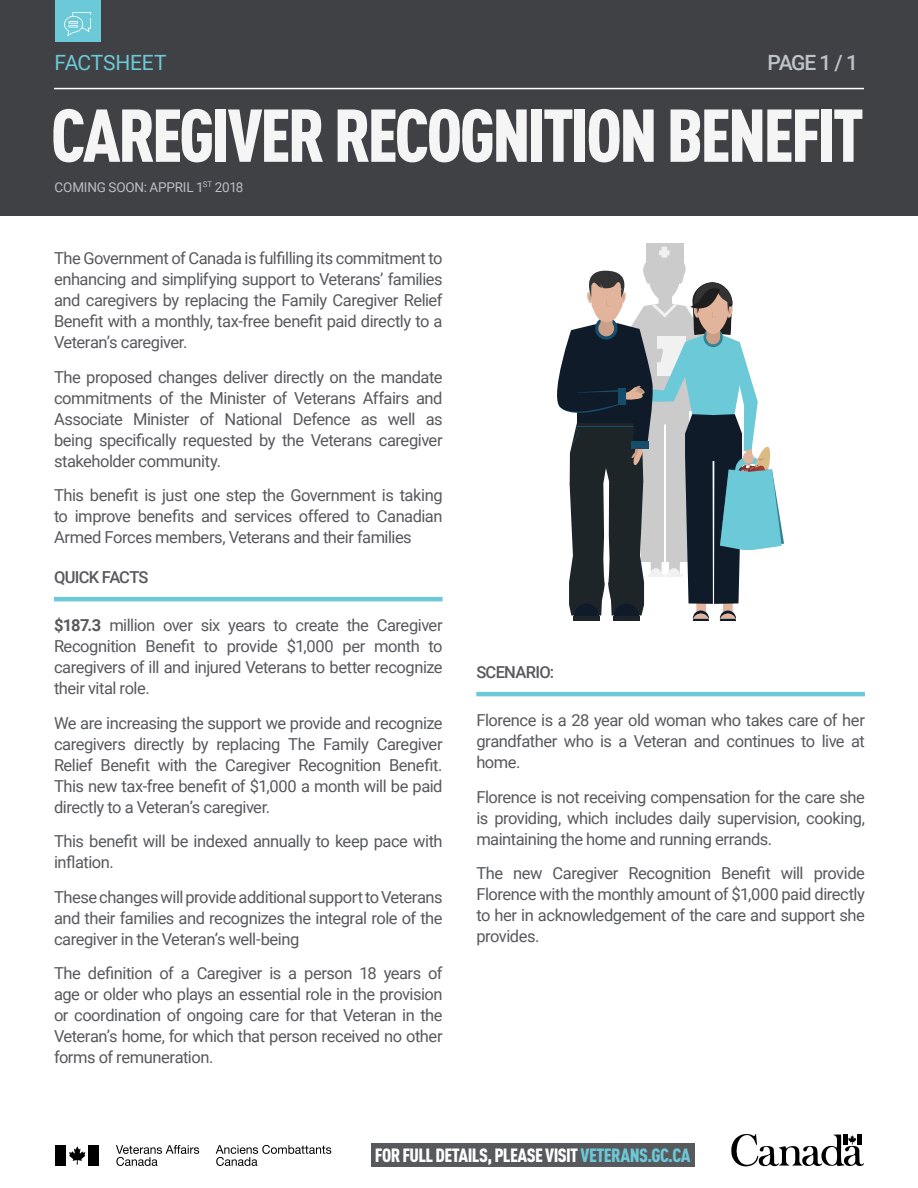
<style>
.page{position:relative;width:918px;height:1188px;background:#fff}
.page>*{position:absolute;margin:0;border:0;box-sizing:border-box;transform-origin:0 0}
.t1{font:900 73.5px "DIN Cond";letter-spacing:-.04em;color:#fff}
.Fact_Sheet_Category{font:21px "Roboto";letter-spacing:-.015em;color:#6cc9d8}
.t2{font:500 21px "Roboto";color:#bfc3cb}
.t3{font:900 18.9px "DIN Cond";letter-spacing:-.03em;color:#fff}
.Body_Copy{font:16.5px/21px "Roboto";letter-spacing:-.03em;color:#58595d;text-align:justify}
.Header_Blue{font:500 16.5px "Roboto";letter-spacing:-.045em;color:#58595d}
.Coming_soon_text{font:13.5px "Roboto";letter-spacing:-.015em;color:#babdc6}
.s1{font-weight:700}
.s2{color:#6cc9d8}
</style>
<div class="page">
<div style="left:0;top:0;width:918px;height:216px;background:#414042"></div>
<div style="left:371px;top:1143px;width:324px;height:24px;background:#58595d"></div>
<svg style="left:731px;top:1134px;width:133px;height:33px"></svg>
<svg style="left:116px;top:1145px;width:83px;height:21px"></svg>
<svg style="left:216px;top:1145px;width:115px;height:21px"></svg>
<div style="left:56px;top:1145px;width:10px;height:21px;background:#000"></div>
<div style="left:89px;top:1145px;width:10px;height:21px;background:#000"></div>
<svg style="left:69px;top:1146px;width:16px;height:19px"></svg>
<hr style="left:54px;top:88px;width:810px;height:1px;background:#fff">
<div style="left:661px;top:257px;width:25px;height:24px;background:#cbcbcb;border-radius:50%"></div>
<div style="left:643px;top:258px;width:26px;height:26px;background:#cbcbcb;border-radius:50%"></div>
<div style="left:646px;top:243px;width:38px;height:22px;background:#cbcbcb"></div>
<svg style="left:659px;top:247px;width:11px;height:11px"></svg>
<svg style="left:557px;top:271px;width:227px;height:350px"></svg>
<hr style="left:54px;top:597px;width:389px;height:4px;background:#6cc9d8">
<hr style="left:476px;top:692px;width:389px;height:4px;background:#6cc9d8">
<div style="left:55px;top:0;width:45px;height:41px;background:#6cc9d8"></div>
<svg style="left:64px;top:12px;width:27px;height:24px"></svg>
<p class="Fact_Sheet_Category" style="left:54px;top:47px;width:114px">FACTSHEET</p>
<p class="t2" style="left:768px;top:47px;width:92px">PAGE 1 / 1</p>
<h1 class="t1" style="left:51px;top:90px;width:814px">CAREGIVER RECOGNITION BENEFIT</h1>
<p class="Coming_soon_text" style="left:55px;top:177px;width:190px">COMING SOON: APPRIL 1<sup>ST</sup> 2018</p>
<p class="Body_Copy" style="left:54px;top:247px;width:390px">The Government of Canada is fulfilling its commitment to enhancing and simplifying support to Veterans’ families and caregivers by replacing the Family Caregiver Relief Benefit with a monthly, tax-free benefit paid directly to a Veteran’s caregiver.</p>
<p class="Body_Copy" style="left:54px;top:366px;width:390px">The proposed changes deliver directly on the mandate commitments of the Minister of Veterans Affairs and Associate Minister of National Defence as well as being specifically requested by the Veterans caregiver stakeholder community.</p>
<p class="Body_Copy" style="left:54px;top:484px;width:390px">This benefit is just one step the Government is taking to improve benefits and services offered to Canadian Armed Forces members, Veterans and their families</p>
<h2 class="Header_Blue" style="left:54px;top:566px;width:96px">QUICK FACTS</h2>
<p class="Body_Copy" style="left:54px;top:614px;width:390px"><span class="s1">$187.3</span> million over six years to create the Caregiver Recognition Benefit to provide $1,000 per month to caregivers of ill and injured Veterans to better recognize their vital role.</p>
<p class="Body_Copy" style="left:54px;top:712px;width:390px">We are increasing the support we provide and recognize caregivers directly by replacing The Family Caregiver Relief Benefit with the Caregiver Recognition Benefit.<br>This new tax-free benefit of $1,000 a month will be paid directly to a Veteran’s caregiver.</p>
<p class="Body_Copy" style="left:54px;top:830px;width:390px">This benefit will be indexed annually to keep pace with inflation.</p>
<p class="Body_Copy" style="left:54px;top:886px;width:390px">These changes will provide additional support to Veterans and their families and recognizes the integral role of the caregiver in the Veteran’s well-being</p>
<p class="Body_Copy" style="left:54px;top:962px;width:390px">The definition of a Caregiver is a person 18 years of age or older who plays an essential role in the provision or coordination of ongoing care for that Veteran in the Veteran’s home, for which that person received no other forms of remuneration.</p>
<h2 class="Header_Blue" style="left:476px;top:661px;width:79px">SCENARIO:</h2>
<p class="Body_Copy" style="left:476px;top:709px;width:390px">Florence is a 28 year old woman who takes care of her grandfather who is a Veteran and continues to live at home.</p>
<p class="Body_Copy" style="left:476px;top:786px;width:390px">Florence is not receiving compensation for the care she is providing, which includes daily supervision, cooking, maintaining the home and running errands.</p>
<p class="Body_Copy" style="left:476px;top:862px;width:390px">The new Caregiver Recognition Benefit will provide Florence with the monthly amount of $1,000 paid directly to her in acknowledgement of the care and support she provides.</p>
<p class="t3" style="left:375px;top:1143px;width:317px">FOR FULL DETAILS, PLEASE VISIT <span class="s2">VETERANS.GC.CA</span></p>
</div>
